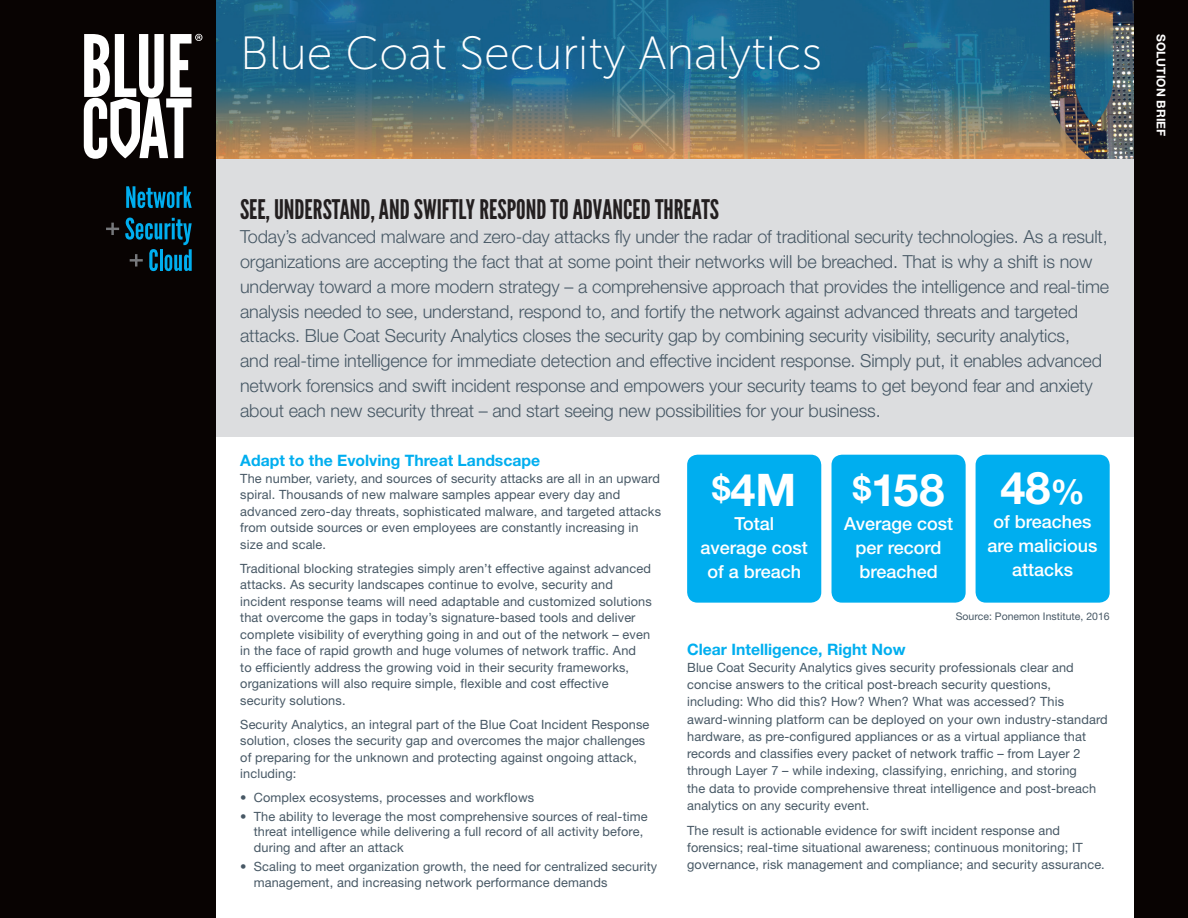
<style>
.page{position:relative;width:1188px;height:918px;background:#fff}
.page>*{position:absolute;margin:0;border:0;box-sizing:border-box;transform-origin:0 0}
.t1{font:46.5px "Museo Sans 100";color:#fff}
.t2{font:700 45px "Helvetica Neue LT Std";color:#fff}
.t3{font:27px "League Gothic";color:#231f20}
.t4{font:300 18px/24.8px "Helvetica Neue LT Std";letter-spacing:-.01em;color:#475865}
.t5{font:500 18px/24px "Helvetica Neue LT Std";color:#fff;text-align:center}
.t6{font:700 15.75px "Helvetica Neue LT Std";color:#00aeef}
.t7{font:12.75px/16.5px "Helvetica Neue LT Std";letter-spacing:.01em;color:#475865}
.t8{font:700 12px "Helvetica Neue LT Std";letter-spacing:.01em;color:#fff}
.t9{font:10.5px "Helvetica Neue LT Std";color:#475865}
.s1{font-size:34.5px}
.s2{font-size:33px}
</style>
<div class="page">
<img style="left:216px;top:0;width:918px;height:159px">
<div style="left:0;top:0;width:216px;height:918px;background:#080302"></div>
<div style="left:1134px;top:0;width:54px;height:918px;background:#080302"></div>
<div style="left:216px;top:159px;width:918px;height:277px;background:#dcdddf"></div>
<svg style="left:84px;top:34px;width:118px;height:125px"></svg>
<svg style="left:126px;top:186px;width:66px;height:22px"></svg>
<svg style="left:106px;top:223px;width:13px;height:12px"></svg>
<svg style="left:125px;top:217px;width:67px;height:54px"></svg>
<div style="left:832px;top:455px;width:134px;height:148px;background:#00aeef;border-radius:10px"></div>
<div style="left:687px;top:455px;width:134px;height:148px;background:#00aeef;border-radius:10px"></div>
<div style="left:976px;top:455px;width:134px;height:148px;background:#00aeef;border-radius:10px"></div>
<h1 class="t1" style="left:240px;top:29px;width:583px">Blue Coat Security Analytics</h1>
<h3 class="t3" style="left:240px;top:193px;width:481px">SEE, UNDERSTAND, AND SWIFTLY RESPOND TO ADVANCED THREATS</h3>
<p class="t4" style="left:240px;top:224px;width:871px">Today’s advanced malware and zero-day attacks fly under the radar of traditional security technologies. As a result, organizations are accepting the fact that at some point their networks will be breached. That is why a shift is now underway toward a more modern strategy – a comprehensive approach that provides the intelligence and real-time analysis needed to see, understand, respond to, and fortify the network against advanced threats and targeted attacks. Blue Coat Security Analytics closes the security gap by combining security visibility, security analytics,<br>and real-time intelligence for immediate detection and effective incident response. Simply put, it enables advanced network forensics and swift incident response and empowers your security teams to get beyond fear and anxiety about each new security threat – and start seeing new possibilities for your business.</p>
<p class="t6" style="left:240px;top:451px;width:301px">Adapt to the Evolving Threat Landscape</p>
<p class="t7" style="left:240px;top:470px;width:422px">The number, variety, and sources of security attacks are all in an upward spiral. Thousands of new malware samples appear every day and advanced zero-day threats, sophisticated malware, and targeted attacks from outside sources or even employees are constantly increasing in size and scale.</p>
<p class="t7" style="left:240px;top:560px;width:413px">Traditional blocking strategies simply aren’t effective against advanced attacks. As security landscapes continue to evolve, security and incident response teams will need adaptable and customized solutions that overcome the gaps in today’s signature-based tools and deliver complete visibility of everything going in and out of the network – even in the face of rapid growth and huge volumes of network traffic. And<br>to efficiently address the growing void in their security frameworks, organizations will also require simple, flexible and cost effective security solutions.</p>
<p class="t7" style="left:240px;top:716px;width:411px">Security Analytics, an integral part of the Blue Coat Incident Response solution, closes the security gap and overcomes the major challenges of preparing for the unknown and protecting against ongoing attack, including:</p>
<p class="t7" style="left:240px;top:789px;width:295px">• Complex ecosystems, processes and workflows</p>
<p class="t7" style="left:254px;top:808px;width:395px;line-height:15.8px;text-indent:-14px">• The ability to leverage the most comprehensive sources of real-time threat intelligence while delivering a full record of all activity before, during and after an attack</p>
<p class="t7" style="left:254px;top:859px;width:405px;line-height:15.8px;text-indent:-14px">• Scaling to meet organization growth, the need for centralized security management, and increasing network performance demands</p>
<h2 class="t2" style="left:1000px;top:460px;width:86px">48<span class="s1">%</span></h2>
<h3 class="t5" style="left:988px;top:510px;width:112px">of breaches are malicious attacks</h3>
<h2 class="t2" style="left:712px;top:462px;width:86px"><span class="s2">$</span>4M</h2>
<h3 class="t5" style="left:701px;top:511px;width:109px">Total average cost of a breach</h3>
<h2 class="t2" style="left:853px;top:462px;width:93px"><span class="s2">$</span>158</h2>
<h3 class="t5" style="left:844px;top:511px;width:111px">Average cost per record breached</h3>
<p class="t9" style="left:956px;top:610px;width:155px">Source: Ponemon Institute, 2016</p>
<p class="t6" style="left:687px;top:639px;width:220px">Clear Intelligence, Right Now</p>
<p class="t7" style="left:687px;top:658px;width:422px;line-height:17.2px">Blue Coat Security Analytics gives security professionals clear and concise answers to the critical post-breach security questions, including: Who did this? How? When? What was accessed? This award-winning platform can be deployed on your own industry-standard hardware, as pre-configured appliances or as a virtual appliance that records and classifies every packet of network traffic – from Layer 2 through Layer 7 – while indexing, classifying, enriching, and storing<br>the data to provide comprehensive threat intelligence and post-breach analytics on any security event.</p>
<p class="t7" style="left:687px;top:821px;width:419px;line-height:17.2px">The result is actionable evidence for swift incident response and forensics; real-time situational awareness; continuous monitoring; IT governance, risk management and compliance; and security assurance.</p>
<p class="t8" style="left:1168px;top:34px;width:104px;rotate:90deg">SOLUTION BRIEF</p>
</div>
